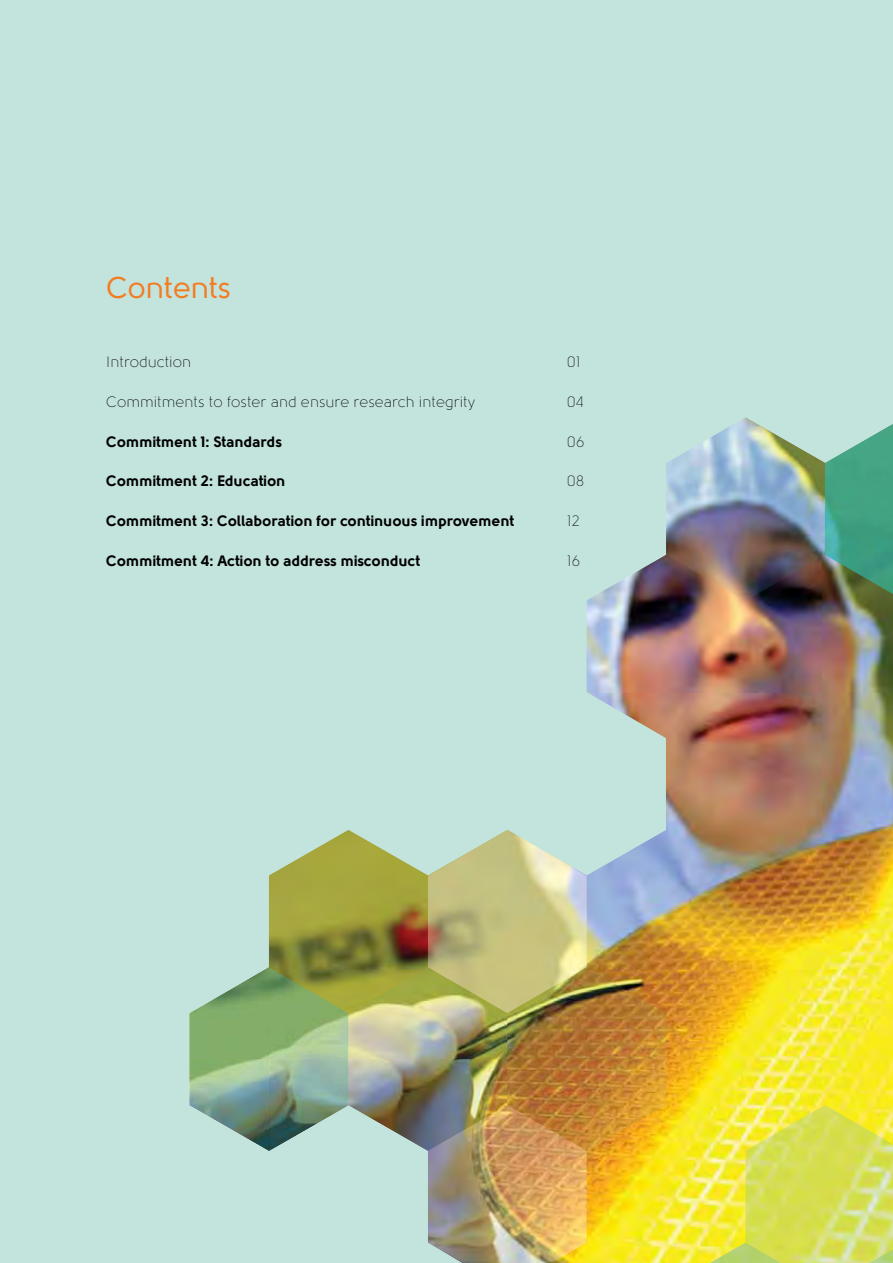
<style>
.page{position:relative;width:893px;height:1263px;background:#c3e3dd}
.page>*{position:absolute;margin:0;border:0;box-sizing:border-box;transform-origin:0 0}
.t1{font:30px "Solomon";color:#f47b20}
.t2{font:900 15px "Solomon";color:#000}
.t3{font:300 15px "Solomon";color:#000}
</style>
<div class="page">
<img style="left:269px;top:555px;width:624px;height:708px">
<img style="left:666px;top:417px;width:159px;height:184px">
<img style="left:825px;top:424px;width:68px;height:170px">
<img style="left:428px;top:830px;width:159px;height:137px">
<img style="left:190px;top:967px;width:476px;height:184px">
<img style="left:428px;top:1105px;width:159px;height:158px">
<img style="left:507px;top:1105px;width:80px;height:46px">
<img style="left:746px;top:1105px;width:147px;height:158px">
<img style="left:710px;top:1242px;width:35px;height:21px">
<img style="left:745px;top:1242px;width:36px;height:21px">
<img style="left:869px;top:1249px;width:24px;height:14px">
<h1 class="t1" style="left:106px;top:271px;width:126px">Contents</h1>
<p class="t3" style="left:106px;top:354px;width:86px">Introduction</p>
<p class="t3" style="left:567px;top:354px;width:15px">01</p>
<p class="t3" style="left:106px;top:394px;width:370px">Commitments to foster and ensure research integrity</p>
<p class="t3" style="left:567px;top:394px;width:18px">04</p>
<p class="t2" style="left:106px;top:432px;width:177px">Commitment 1: Standards</p>
<p class="t3" style="left:567px;top:434px;width:19px">06</p>
<p class="t2" style="left:106px;top:472px;width:181px">Commitment 2: Education</p>
<p class="t3" style="left:567px;top:473px;width:19px">08</p>
<p class="t2" style="left:106px;top:512px;width:410px">Commitment 3: Collaboration for continuous improvement</p>
<p class="t3" style="left:567px;top:513px;width:15px">12</p>
<p class="t2" style="left:106px;top:552px;width:315px">Commitment 4: Action to address misconduct</p>
<p class="t3" style="left:567px;top:553px;width:15px">16</p>
</div>
